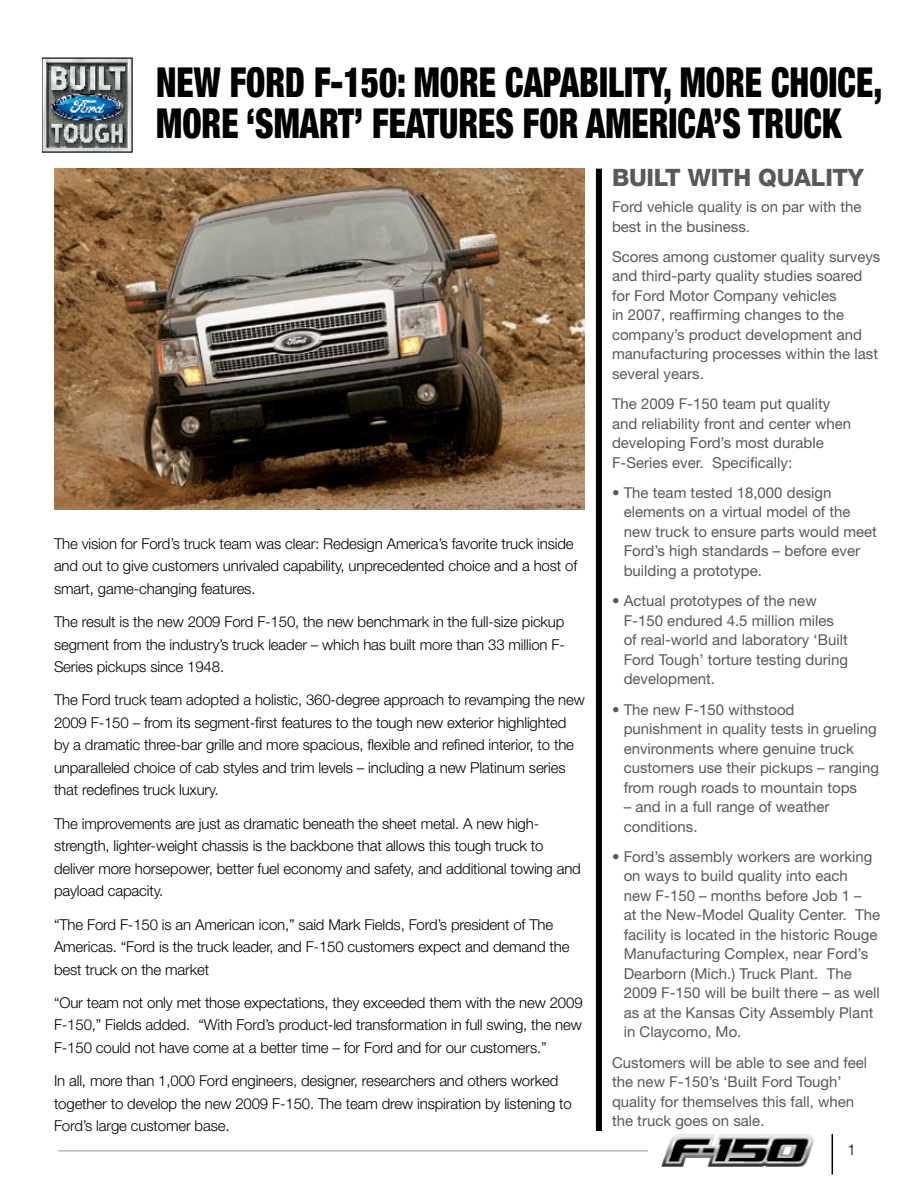
<style>
.page{position:relative;width:918px;height:1188px;background:#fff}
.page>*{position:absolute;margin:0;border:0;box-sizing:border-box;transform-origin:0 0}
.t1{font:900 condensed 41.4px/41.4px "Helvetica Neue LT Std";color:#000;scale:.83 1}
.t2{font:800 24px "Helvetica Neue LT Std";letter-spacing:-.01em;color:#58595b}
.t3{font:300 15px/22.5px "Helvetica Neue LT Std";letter-spacing:-.01em;color:#000}
.t4{font:15px/19.5px "Helvetica Neue LT Std";color:#58595b}
</style>
<div class="page">
<img style="left:662px;top:1134px;width:152px;height:32px">
<hr style="left:832px;top:1134px;width:1px;height:40px;background:#000">
<hr style="left:58px;top:1150px;width:590px;height:1px;background:#939598">
<img style="left:42px;top:58px;width:90px;height:94px">
<img style="left:54px;top:169px;width:531px;height:341px">
<div style="left:596px;top:169px;width:6px;height:962px;background:#000"></div>
<h1 class="t1" style="left:156px;top:60px;width:876px">NEW FORD F-150: MORE CAPABILITY, MORE CHOICE,<br>MORE ‘SMART’ FEATURES FOR AMERICA’S TRUCK</h1>
<h2 class="t2" style="left:612px;top:163px;width:253px">BUILT WITH QUALITY</h2>
<p class="t4" style="left:612px;top:197px;width:251px">Ford vehicle quality is on par with the best in the business.</p>
<p class="t4" style="left:612px;top:247px;width:270px">Scores among customer quality surveys and third-party quality studies soared for Ford Motor Company vehicles<br>in 2007, reaffirming changes to the company’s product development and manufacturing processes within the last several years.</p>
<p class="t4" style="left:612px;top:394px;width:241px">The 2009 F-150 team put quality and reliability front and center when developing Ford’s most durable<br>F-Series ever. Specifically:</p>
<p class="t4" style="left:624px;top:483px;width:255px;text-indent:-12px">• The team tested 18,000 design elements on a virtual model of the new truck to ensure parts would meet<br>Ford’s high standards – before ever building a prototype.</p>
<p class="t4" style="left:624px;top:591px;width:226px;text-indent:-12px">• Actual prototypes of the new<br>F-150 endured 4.5 million miles of real-world and laboratory ‘Built<br>Ford Tough’ torture testing during development.</p>
<p class="t4" style="left:624px;top:699px;width:257px;text-indent:-12px">• The new F-150 withstood<br>punishment in quality tests in grueling environments where genuine truck customers use their pickups – ranging from rough roads to mountain tops</p>
<p class="t4" style="left:624px;top:797px;width:207px">– and in a full range of weather conditions.</p>
<p class="t4" style="left:624px;top:847px;width:258px;text-indent:-12px">• Ford’s assembly workers are working on ways to build quality into each<br>new F-150 – months before Job 1 –<br>at the New-Model Quality Center. The facility is located in the historic Rouge Manufacturing Complex, near Ford’s Dearborn (Mich.) Truck Plant. The 2009 F-150 will be built there – as well as at the Kansas City Assembly Plant in Claycomo, Mo.</p>
<p class="t4" style="left:612px;top:1052px;width:257px">Customers will be able to see and feel the new F-150’s ‘Built Ford Tough’ quality for themselves this fall, when the truck goes on sale.</p>
<p class="t3" style="left:54px;top:532px;width:525px">The vision for Ford’s truck team was clear: Redesign America’s favorite truck inside and out to give customers unrivaled capability, unprecedented choice and a host of smart, game-changing features.</p>
<p class="t3" style="left:54px;top:610px;width:512px;text-align:justify">The result is the new 2009 Ford F-150, the new benchmark in the full-size pickup segment from the industry’s truck leader – which has built more than 33 million F-Series pickups since 1948.</p>
<p class="t3" style="left:54px;top:689px;width:532px">The Ford truck team adopted a holistic, 360-degree approach to revamping the new 2009 F-150 – from its segment-first features to the tough new exterior highlighted by a dramatic three-bar grille and more spacious, flexible and refined interior, to the unparalleled choice of cab styles and trim levels – including a new Platinum series that redefines truck luxury.</p>
<p class="t3" style="left:54px;top:812px;width:528px">The improvements are just as dramatic beneath the sheet metal. A new high&shy;strength, lighter-weight chassis is the backbone that allows this tough truck to deliver more horsepower, better fuel economy and safety, and additional towing and payload capacity.</p>
<p class="t3" style="left:54px;top:913px;width:517px">“The Ford F-150 is an American icon,” said Mark Fields, Ford’s president of The<br>Americas. “Ford is the truck leader, and F-150 customers expect and demand the best truck on the market</p>
<p class="t3" style="left:54px;top:991px;width:530px;text-align:justify">“Our team not only met those expectations, they exceeded them with the new 2009<br>F-150,” Fields added. “With Ford’s product-led transformation in full swing, the new F-150 could not have come at a better time – for Ford and for our customers.”</p>
<p class="t3" style="left:54px;top:1069px;width:519px">In all, more than 1,000 Ford engineers, designer, researchers and others worked together to develop the new 2009 F-150. The team drew inspiration by listening to<br>Ford’s large customer base.</p>
</div>
